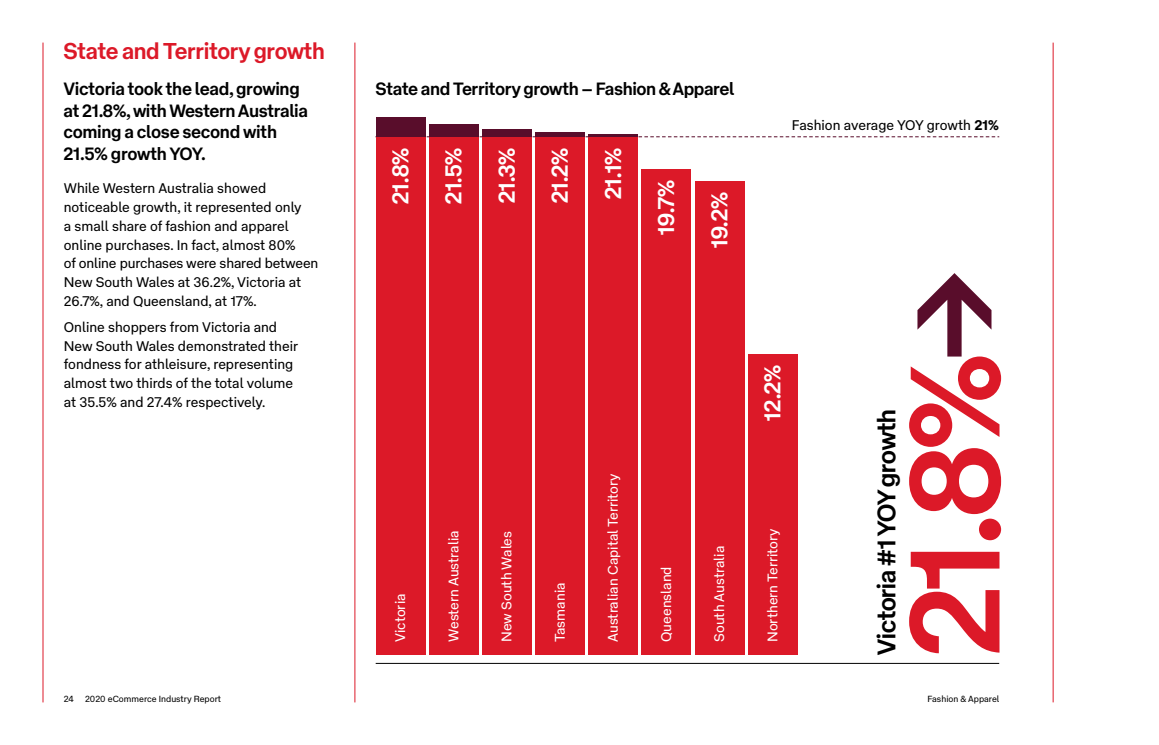
<style>
.page{position:relative;width:1159px;height:745px;background:#fff}
.page>*{position:absolute;margin:0;border:0;box-sizing:border-box;transform-origin:0 0}
.t1{font:700 125px "AP Type Display";color:#dc1928}
.t2{font:700 25px "AP Type Display";color:#000}
.t3{font:700 22.5px "AP Type Display";letter-spacing:.02em;color:#fff}
.Page_Heading{font:700 22.5px "AP Type Display";letter-spacing:.01em;color:#dc1928}
.Introduction{font:700 17.5px/21.9px "AP Type Display";letter-spacing:.01em;color:#000}
.Body_Copy{font:13.75px/18.8px "AP Type Text";color:#000}
.t4{font:13.75px "AP Type Text";color:#fff}
.t5{font:8.75px "AP Type Text";color:#000}
.s1{font-weight:700}
.s2{color:#590d2b}
</style>
<div class="page">
<hr style="left:43px;top:43px;width:1px;height:659px;background:#dc1928">
<hr style="left:354px;top:43px;width:1px;height:659px;background:#dc1928">
<hr style="left:376px;top:662px;width:623px;height:1px;background:#000">
<img style="left:376px;top:117px;width:623px;height:538px">
<hr style="left:1052px;top:43px;width:1px;height:659px;background:#dc1928">
<p class="Page_Heading" style="left:64px;top:32px;width:262px">State and Territory growth</p>
<p class="Introduction" style="left:64px;top:76px;width:245px">Victoria took the lead, growing at 21.8%, with Western Australia coming a close second with<br>21.5% growth YOY.</p>
<p class="Body_Copy" style="left:64px;top:177px;width:256px">While Western Australia showed noticeable growth, it represented only<br>a small share of fashion and apparel online purchases. In fact, almost 80%<br>of online purchases were shared between New South Wales at 36.2%, Victoria at 26.7%, and Queensland, at 17%.</p>
<p class="Body_Copy" style="left:64px;top:316px;width:236px">Online shoppers from Victoria and New South Wales demonstrated their fondness for athleisure, representing almost two thirds of the total volume at 35.5% and 27.4% respectively.</p>
<p class="t5" style="left:64px;top:691px;width:12px">24</p>
<p class="t5" style="left:85px;top:691px;width:138px">2020 eCommerce Industry Report</p>
<p class="Introduction" style="left:376px;top:76px;width:360px">State and Territory growth – Fashion &amp; Apparel</p>
<h3 class="t3" style="left:382px;top:204px;width:58px;rotate:-90deg">21.8%</h3>
<h3 class="t3" style="left:435px;top:203px;width:58px;rotate:-90deg">21.5%</h3>
<h3 class="t3" style="left:488px;top:203px;width:57px;rotate:-90deg">21.3%</h3>
<h3 class="t3" style="left:541px;top:203px;width:57px;rotate:-90deg">21.2%</h3>
<h3 class="t3" style="left:594px;top:199px;width:53px;rotate:-90deg">21.1%</h3>
<h3 class="t3" style="left:647px;top:234px;width:56px;rotate:-90deg">19.7%</h3>
<h3 class="t3" style="left:700px;top:248px;width:57px;rotate:-90deg">19.2%</h3>
<p class="t4" style="left:389px;top:641px;width:50px;rotate:-90deg">Victoria</p>
<p class="t4" style="left:442px;top:641px;width:113px;rotate:-90deg">Western Australia</p>
<p class="t4" style="left:495px;top:641px;width:112px;rotate:-90deg">New South Wales</p>
<p class="t4" style="left:548px;top:641px;width:61px;rotate:-90deg">Tasmania</p>
<p class="t4" style="left:601px;top:641px;width:170px;rotate:-90deg">Australian Capital Territory</p>
<p class="t4" style="left:655px;top:641px;width:77px;rotate:-90deg">Queensland</p>
<p class="t4" style="left:708px;top:641px;width:97px;rotate:-90deg">South Australia</p>
<p class="Body_Copy" style="left:792px;top:114px;width:209px">Fashion average YOY growth <span class="s1">21%</span></p>
<h3 class="t3" style="left:754px;top:420px;width:57px;rotate:-90deg">12.2%</h3>
<p class="t4" style="left:761px;top:641px;width:115px;rotate:-90deg">Northern Territory</p>
<p class="t2" style="left:865px;top:654px;width:246px;rotate:-90deg">Victoria #1 YOY growth</p>
<p class="t1" style="left:851px;top:654px;width:384px;rotate:-90deg">21.8%<span class="s2">→</span></p>
<p class="t5" style="left:927px;top:691px;width:74px">Fashion &amp; Apparel</p>
</div>
